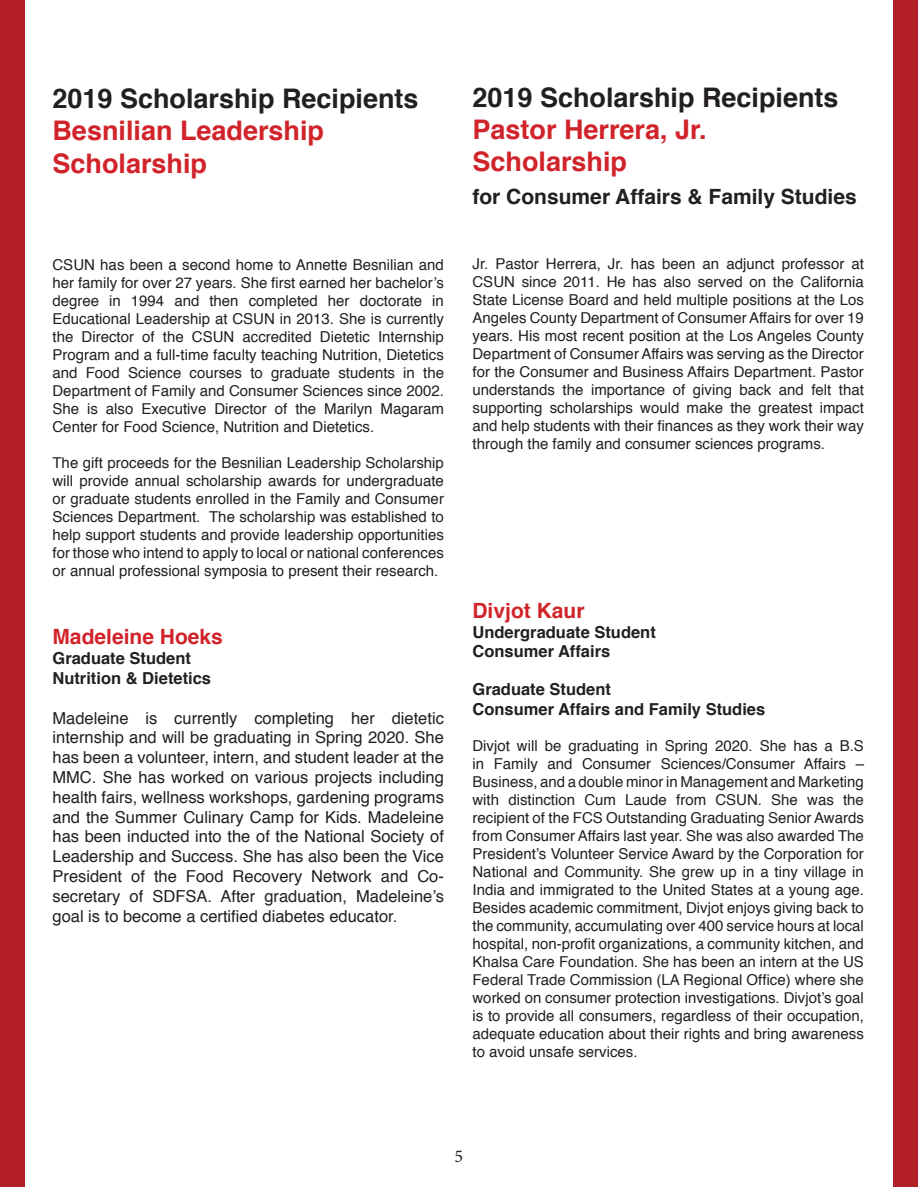
<style>
.page{position:relative;width:918px;height:1188px;background:#fff}
.page>*{position:absolute;margin:0;border:0;box-sizing:border-box;transform-origin:0 0}
.t1{font:700 27px/32.4px "Helvetica";color:#d1232a}
.t2{font:700 27px "Helvetica";color:#231f20}
.t3{font:700 21px "Helvetica";color:#231f20}
.t4{font:700 21px "Helvetica";color:#d1232a}
.t5{font:18px "Minion Pro";color:#231f20}
.t6{font:16.5px/19.8px "Helvetica";color:#231f20;text-align:justify}
.t7{font:700 16.5px/19.8px "Helvetica";color:#231f20}
.t8{font:15px/18px "Helvetica";color:#231f20;text-align:justify}
</style>
<div class="page">
<div style="left:0;top:1px;width:25px;height:1186px;background:#b11f25"></div>
<div style="left:893px;top:1px;width:25px;height:1186px;background:#b11f25"></div>
<h1 class="t2" style="left:52px;top:77px;width:368px">2019 Scholarship Recipients</h1>
<h1 class="t1" style="left:52px;top:115px;width:273px">Besnilian Leadership<br>Scholarship</h1>
<p class="t8" style="left:52px;top:256px;width:393px">CSUN has been a second home to Annette Besnilian and her family for over 27 years. She first earned her bachelor’s degree in 1994 and then completed her doctorate in Educational Leadership at CSUN in 2013. She is currently the Director of the CSUN accredited Dietetic Internship Program and a full-time faculty teaching Nutrition, Dietetics and Food Science courses to graduate students in the Department of Family and Consumer Sciences since 2002.<br>She is also Executive Director of the Marilyn Magaram Center for Food Science, Nutrition and Dietetics.</p>
<p class="t8" style="left:52px;top:454px;width:393px">The gift proceeds for the Besnilian Leadership Scholarship will provide annual scholarship awards for undergraduate or graduate students enrolled in the Family and Consumer Sciences Department. The scholarship was established to help support students and provide leadership opportunities for those who intend to apply to local or national conferences or annual professional symposia to present their research.</p>
<h2 class="t4" style="left:52px;top:620px;width:172px">Madeleine Hoeks</h2>
<p class="t7" style="left:52px;top:649px;width:160px">Graduate Student<br>Nutrition &amp; Dietetics</p>
<p class="t6" style="left:52px;top:708px;width:393px">Madeleine is currently completing her dietetic internship and will be graduating in Spring 2020. She has been a volunteer, intern, and student leader at the MMC. She has worked on various projects including health fairs, wellness workshops, gardening programs and the Summer Culinary Camp for Kids. Madeleine has been inducted into the of the National Society of Leadership and Success. She has also been the Vice President of the Food Recovery Network and Co&shy;secretary of SDFSA. After graduation, Madeleine’s goal is to become a certified diabetes educator.</p>
<h1 class="t2" style="left:472px;top:75px;width:368px">2019 Scholarship Recipients</h1>
<h1 class="t1" style="left:472px;top:114px;width:236px">Pastor Herrera, Jr.<br>Scholarship</h1>
<h2 class="t3" style="left:472px;top:180px;width:386px">for Consumer Affairs &amp; Family Studies</h2>
<p class="t8" style="left:472px;top:255px;width:393px">Jr. Pastor Herrera, Jr. has been an adjunct professor at CSUN since 2011. He has also served on the California State License Board and held multiple positions at the Los Angeles County Department of Consumer Affairs for over 19 years. His most recent position at the Los Angeles County Department of Consumer Affairs was serving as the Director for the Consumer and Business Affairs Department. Pastor understands the importance of giving back and felt that supporting scholarships would make the greatest impact and help students with their finances as they work their way through the family and consumer sciences programs.</p>
<h2 class="t4" style="left:472px;top:594px;width:114px">Divjot Kaur</h2>
<p class="t7" style="left:472px;top:622px;width:185px">Undergraduate Student<br>Consumer Affairs</p>
<p class="t7" style="left:472px;top:680px;width:294px">Graduate Student<br>Consumer Affairs and Family Studies</p>
<p class="t8" style="left:472px;top:737px;width:393px">Divjot will be graduating in Spring 2020. She has a B.S in Family and Consumer Sciences/Consumer Affairs – Business, and a double minor in Management and Marketing with distinction Cum Laude from CSUN. She was the recipient of the FCS Outstanding Graduating Senior Awards from Consumer Affairs last year. She was also awarded The President’s Volunteer Service Award by the Corporation for National and Community. She grew up in a tiny village in India and immigrated to the United States at a young age.<br>Besides academic commitment, Divjot enjoys giving back to the community, accumulating over 400 service hours at local hospital, non-profit organizations, a community kitchen, and Khalsa Care Foundation. She has been an intern at the US Federal Trade Commission (LA Regional Office) where she worked on consumer protection investigations. Divjot’s goal is to provide all consumers, regardless of their occupation, adequate education about their rights and bring awareness to avoid unsafe services.</p>
<p class="t5" style="left:454px;top:1144px;width:10px">5</p>
</div>
